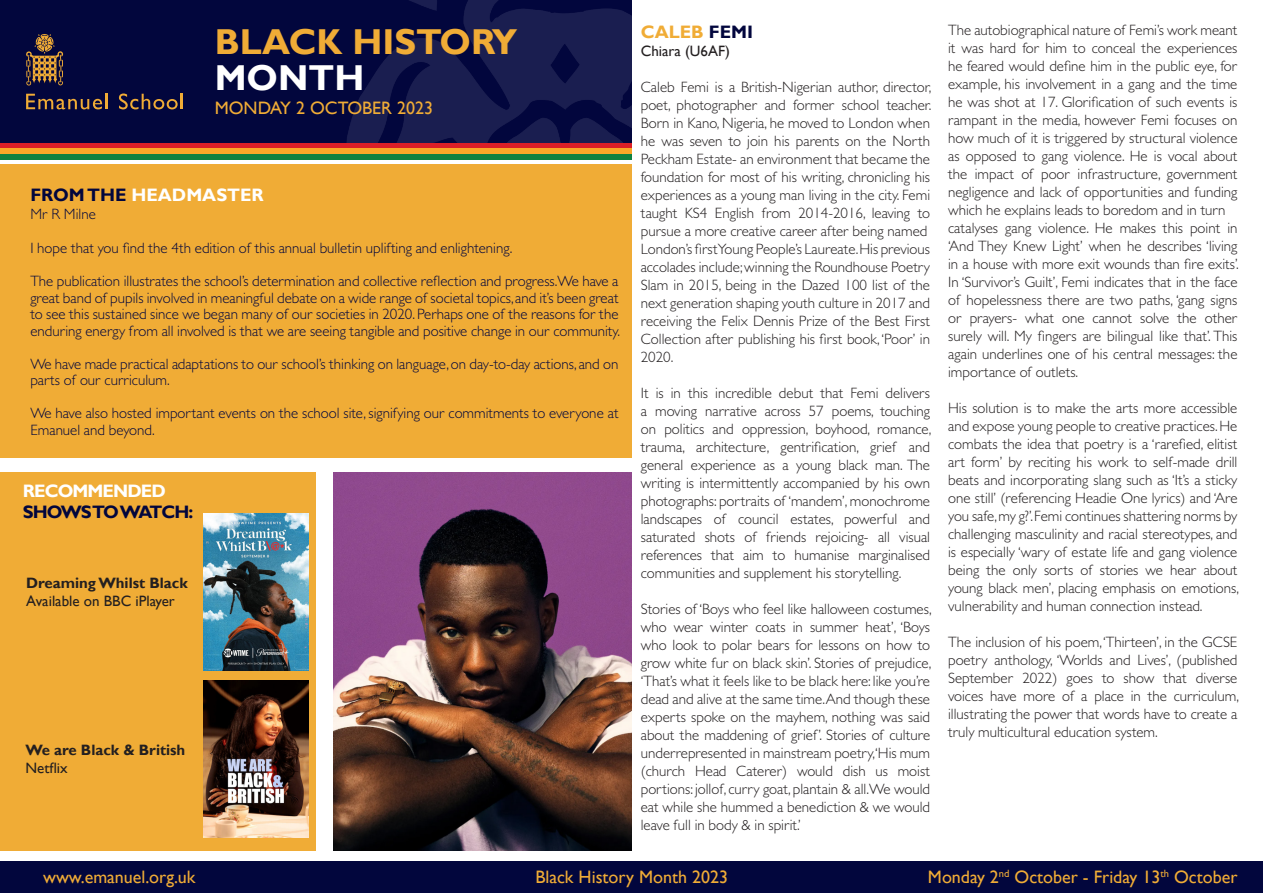
<style>
.page{position:relative;width:1263px;height:893px;background:#fff}
.page>*{position:absolute;margin:0;border:0;box-sizing:border-box;transform-origin:0 0}
.t1{font:700 36px "Gill Sans";color:#f0ac36}
.t2{font:700 36px "Gill Sans";color:#fff}
.t3{font:18px "Gill Sans";color:#f0ac36}
.t4{font:700 18px "Gill Sans";color:#fff}
.t5{font:700 18px "Gill Sans";letter-spacing:-.05em;color:#02063d}
.t6{font:700 18px "Gill Sans";letter-spacing:-.05em;color:#fff}
.t7{font:700 18px "Gill Sans";color:#f0ac36}
.t8{font:300 15px/18px "Gill Sans MT Pro";color:#231f20;text-align:justify}
.t9{font:300 15px/16.5px "Gill Sans MT Pro";color:#02063d}
.t10{font:15px/18px "Gill Sans";color:#231f20}
.t11{font:700 15px/18px "Gill Sans";color:#231f20}
.s1{color:#02063d}
.s2{font-weight:700}
.s3{font-weight:400}
</style>
<div class="page">
<div style="left:0;top:0;width:631px;height:144px;background:#02063d"></div>
<img style="left:310px;top:0;width:321px;height:144px">
<svg style="left:26px;top:34px;width:37px;height:52px"></svg>
<svg style="left:26px;top:94px;width:82px;height:15px"></svg>
<svg style="left:119px;top:94px;width:64px;height:15px"></svg>
<div style="left:0;top:861px;width:1263px;height:32px;background:#02063d"></div>
<div style="left:0;top:144px;width:631px;height:5px;background:#db1f27"></div>
<div style="left:0;top:149px;width:631px;height:5px;background:#faa828"></div>
<div style="left:0;top:154px;width:631px;height:5px;background:#108240"></div>
<div style="left:0;top:165px;width:631px;height:293px;background:#f0ac36"></div>
<img style="left:333px;top:472px;width:299px;height:378px">
<div style="left:0;top:472px;width:316px;height:378px;background:#f0ac36"></div>
<img style="left:203px;top:513px;width:105px;height:158px">
<img style="left:203px;top:680px;width:105px;height:158px">
<p class="t1" style="left:215px;top:20px;width:304px">BLACK HISTORY</p>
<p class="t2" style="left:215px;top:56px;width:151px">MONTH</p>
<p class="t3" style="left:215px;top:98px;width:220px">MONDAY 2 OCTOBER 2023</p>
<p class="t4" style="left:30px;top:184px;width:235px"><span class="s1">FROM THE</span> HEADMASTER</p>
<p class="t9" style="left:30px;top:205px;width:67px">Mr R Milne</p>
<p class="t9" style="left:30px;top:239px;width:484px">I hope that you find the 4th edition of this annual bulletin uplifting and enlightening.</p>
<p class="t9" style="left:30px;top:272px;width:591px;text-align:justify">The publication illustrates the school’s determination and collective reflection and progress.We have a great band of pupils involved in meaningful debate on a wide range of societal topics, and it’s been great to see this sustained since we began many of our societies in 2020. Perhaps one of the reasons for the enduring energy from all involved is that we are seeing tangible and positive change in our community.</p>
<p class="t9" style="left:30px;top:355px;width:590px">We have made practical adaptations to our school’s thinking on language, on day-to-day actions, and on parts of our curriculum.</p>
<p class="t9" style="left:30px;top:404px;width:590px">We have also hosted important events on the school site, signifying our commitments to everyone at<br>Emanuel and beyond.</p>
<p class="t6" style="left:23px;top:480px;width:145px">RECOMMENDED</p>
<p class="t5" style="left:23px;top:502px;width:172px">SHOWSTO WATCH:</p>
<p class="t10" style="left:26px;top:574px;width:163px"><span class="s2">Dreaming Whilst Black<br></span>Available on BBC iPlayer</p>
<p class="t11" style="left:26px;top:742px;width:161px">We are Black &amp; British<br><span class="s3">Netflix</span></p>
<p class="t7" style="left:641px;top:21px;width:114px">CALEB <span class="s1">FEMI</span></p>
<p class="t10" style="left:641px;top:42px;width:91px">Chiara (U6AF)</p>
<p class="t8" style="left:641px;top:77px;width:292px">Caleb Femi is a British-Nigerian author, director, poet, photographer and former school teacher.<br>Born in Kano, Nigeria, he moved to London when he was seven to join his parents on the North Peckham Estate- an environment that became the foundation for most of his writing, chronicling his experiences as a young man living in the city. Femi taught KS4 English from 2014-2016, leaving to pursue a more creative career after being named</p>
<p class="t8" style="left:641px;top:239px;width:291px">London’s first Young People’s Laureate. His previous accolades include; winning the Roundhouse Poetry Slam in 2015, being in the Dazed 100 list of the next generation shaping youth culture in 2017 and receiving the Felix Dennis Prize of the Best First Collection after publishing his first book, ‘Poor’ in 2020.</p>
<p class="t8" style="left:641px;top:383px;width:292px">It is in this incredible debut that Femi delivers a moving narrative across 57 poems, touching on politics and oppression, boyhood, romance, trauma, architecture, gentrification, grief and general experience as a young black man. The writing is intermittently accompanied by his own photographs: portraits of ‘mandem’, monochrome landscapes of council estates, powerful and saturated shots of friends rejoicing- all visual references that aim to humanise marginalised communities and supplement his storytelling.</p>
<p class="t8" style="left:641px;top:599px;width:292px">Stories of ‘Boys who feel like halloween costumes, who wear winter coats in summer heat’, ‘Boys who look to polar bears for lessons on how to grow white fur on black skin’. Stories of prejudice, ‘That’s what it feels like to be black here: like you’re dead and alive at the same time.And though these experts spoke on the mayhem, nothing was said about the maddening of grief’. Stories of culture underrepresented in mainstream poetry,‘His mum</p>
<p class="t8" style="left:641px;top:761px;width:291px">(church Head Caterer) would dish us moist portions: jollof, curry goat, plantain &amp; all.We would eat while she hummed a benediction &amp; we would leave full in body &amp; in spirit.’</p>
<p class="t8" style="left:948px;top:21px;width:291px">The autobiographical nature of Femi’s work meant it was hard for him to conceal the experiences he feared would define him in the public eye, for example, his involvement in a gang and the time he was shot at 17. Glorification of such events is rampant in the media, however Femi focuses on how much of it is triggered by structural violence as opposed to gang violence. He is vocal about the impact of poor infrastructure, government negligence and lack of opportunities and funding which he explains leads to boredom and in turn</p>
<p class="t8" style="left:948px;top:219px;width:292px">catalyses gang violence. He makes this point in ‘And They Knew Light’ when he describes ‘living in a house with more exit wounds than fire exits’.<br>In ‘Survivor’s Guilt’, Femi indicates that in the face of hopelessness there are two paths, ‘gang signs or prayers- what one cannot solve the other surely will. My fingers are bilingual like that’. This again underlines one of his central messages: the importance of outlets.</p>
<p class="t8" style="left:948px;top:399px;width:292px">His solution is to make the arts more accessible and expose young people to creative practices. He combats the idea that poetry is a ‘rarefied, elitist art form’ by reciting his work to self-made drill beats and incorporating slang such as ‘It’s a sticky one still’ (referencing Headie One lyrics) and ‘Are you safe, my g?’. Femi continues shattering norms by challenging masculinity and racial stereotypes, and is especially ‘wary of estate life and gang violence being the only sorts of stories we hear about young black men’, placing emphasis on emotions, vulnerability and human connection instead.</p>
<p class="t8" style="left:948px;top:633px;width:292px">The inclusion of his poem, ‘Thirteen’, in the GCSE poetry anthology, ‘Worlds and Lives’, (published September 2022) goes to show that diverse voices have more of a place in the curriculum, illustrating the power that words have to create a truly multicultural education system.</p>
<p class="t3" style="left:1029px;top:866px;width:182px">M nday 2 October 2023</p>
<p class="t3" style="left:43px;top:867px;width:154px">www.emanuel.org.uk</p>
<p class="t3" style="left:535px;top:867px;width:194px">Black History Month 2023</p>
<p class="t3" style="left:928px;top:867px;width:311px">Monday 2<sup>nd</sup> October - Friday 13<sup>th</sup> October</p>
</div>
